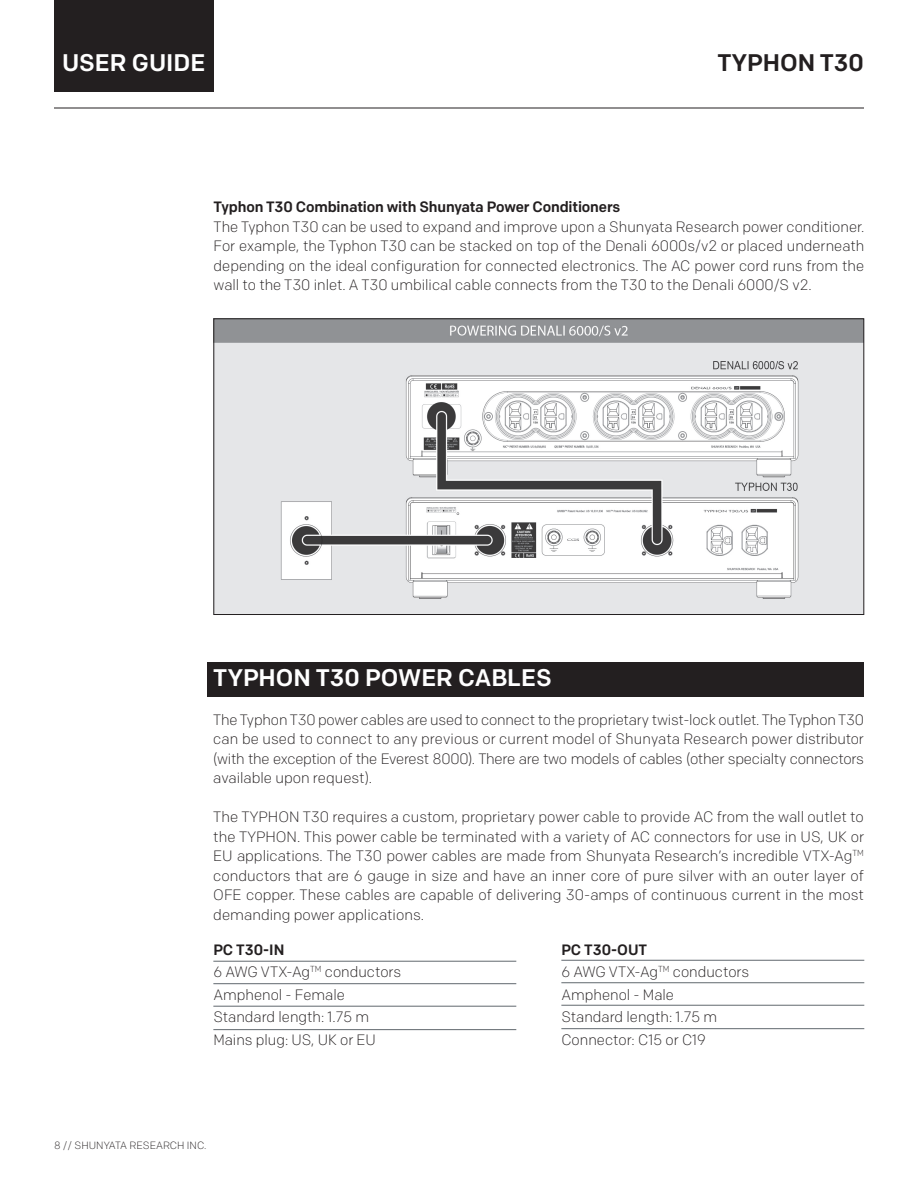
<style>
.page{position:relative;width:918px;height:1188px;background:#fff}
.page>*{position:absolute;margin:0;border:0;box-sizing:border-box;transform-origin:0 0}
.t1{font:500 24px "Colfax";color:#fff}
.t2{font:500 24px "Colfax";color:#231f20}
.t3{font:300 15px/19.5px "Colfax";color:#231f20;text-align:justify}
.t4{font:500 15px "Colfax";letter-spacing:-.01em;color:#231f20}
.t5{font:300 10.5px "Colfax";color:#231f20}
.s1{font-weight:500}
</style>
<div class="page">
<hr style="left:54px;top:108px;width:810px;height:1px;background:#231f20">
<div style="left:54px;top:0;width:159px;height:92px;background:#231f20"></div>
<hr style="left:213px;top:983px;width:303px;height:1px;background:#61686e">
<hr style="left:213px;top:961px;width:303px;height:1px;background:#61686e">
<hr style="left:213px;top:1006px;width:303px;height:1px;background:#61686e">
<hr style="left:213px;top:1029px;width:303px;height:1px;background:#61686e">
<hr style="left:561px;top:982px;width:303px;height:1px;background:#61686e">
<hr style="left:561px;top:960px;width:303px;height:1px;background:#61686e">
<hr style="left:561px;top:1005px;width:303px;height:1px;background:#61686e">
<hr style="left:561px;top:1028px;width:303px;height:1px;background:#61686e">
<div style="left:208px;top:662px;width:656px;height:35px;background:#231f20"></div>
<img style="left:216px;top:321px;width:646px;height:292px">
<h1 class="t1" style="left:62px;top:48px;width:145px">USER GUIDE</h1>
<h1 class="t2" style="left:717px;top:48px;width:148px">TYPHON T30</h1>
<p class="t4" style="left:214px;top:198px;width:408px">Typhon T30 Combination with Shunyata Power Conditioners</p>
<p class="t3" style="left:214px;top:217px;width:652px">The Typhon T30 can be used to expand and improve upon a Shunyata Research power conditioner.<br>For example, the Typhon T30 can be stacked on top of the Denali 6000s/v2 or placed underneath depending on the ideal configuration for connected electronics. The AC power cord runs from the wall to the T30 inlet. A T30 umbilical cable connects from the T30 to the Denali 6000/S v2.</p>
<h1 class="t1" style="left:213px;top:662px;width:340px">TYPHON T30 POWER CABLES</h1>
<p class="t3" style="left:213px;top:709px;width:652px">The Typhon T30 power cables are used to connect to the proprietary twist-lock outlet. The Typhon T30 can be used to connect to any previous or current model of Shunyata Research power distributor (with the exception of the Everest 8000). There are two models of cables (other specialty connectors available upon request).</p>
<p class="t3" style="left:213px;top:807px;width:652px">The TYPHON T30 requires a custom, proprietary power cable to provide AC from the wall outlet to the TYPHON. This power cable be terminated with a variety of AC connectors for use in US, UK or EU applications. The T30 power cables are made from Shunyata Research’s incredible VTX-Ag<sup>TM </sup>conductors that are 6 gauge in size and have an inner core of pure silver with an outer layer of OFE copper. These cables are capable of delivering 30-amps of continuous current in the most demanding power applications.</p>
<p class="t3" style="left:213px;top:938px;width:189px;line-height:22.5px;text-align:left"><span class="s1">PC T30-IN<br></span>6 AWG VTX-Ag<sup>TM</sup> conductors<br>Amphenol - Female<br>Standard length: 1.75 m<br>Mains plug: US, UK or EU</p>
<p class="t3" style="left:561px;top:938px;width:189px;line-height:22.5px;text-align:left"><span class="s1">PC T30-OUT<br></span>6 AWG VTX-Ag<sup>TM</sup> conductors<br>Amphenol - Male<br>Standard length: 1.75 m<br>Connector: C15 or C19</p>
<p class="t5" style="left:54px;top:1139px;width:154px">8 // SHUNYATA RESEARCH INC.</p>
</div>
